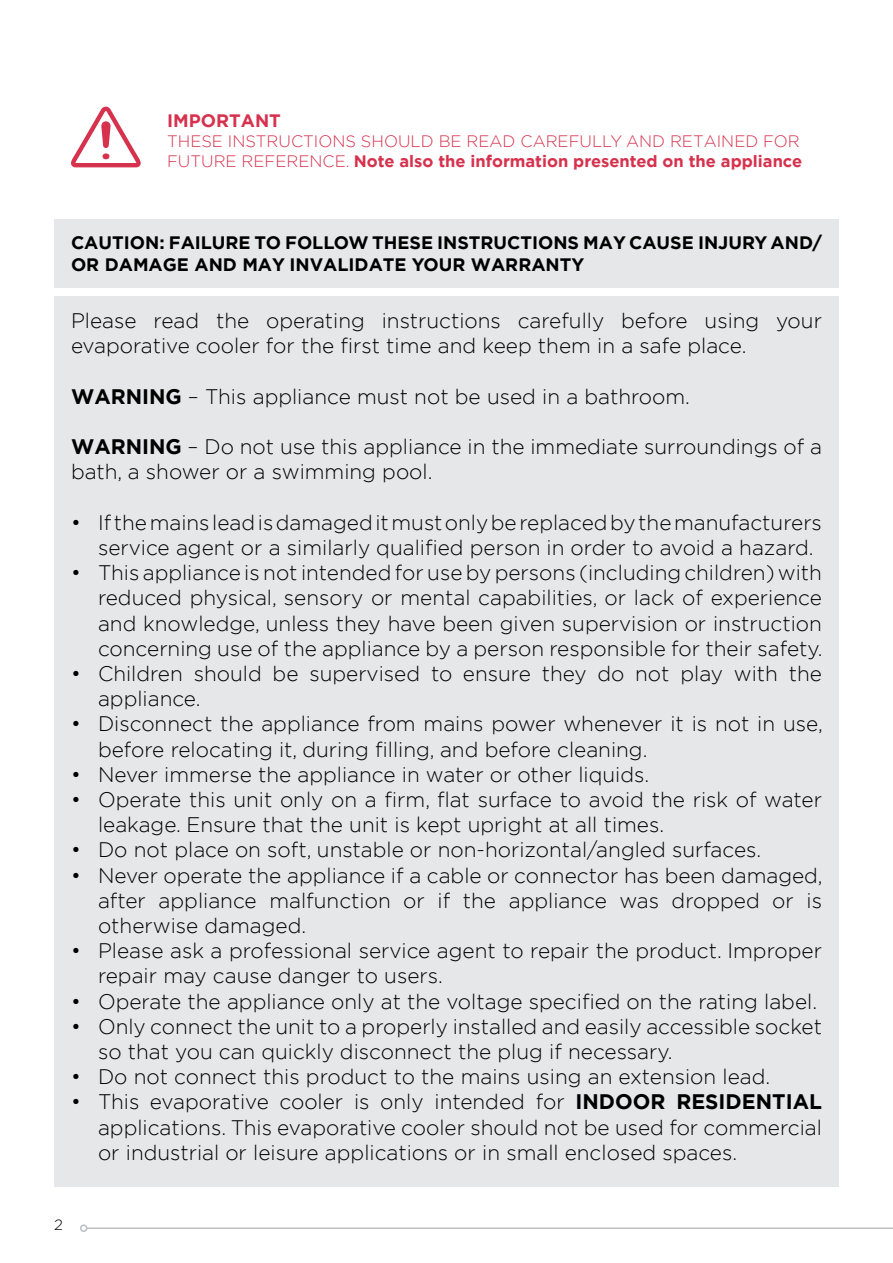
<style>
.page{position:relative;width:893px;height:1263px;background:#fff}
.page>*{position:absolute;margin:0;border:0;box-sizing:border-box;transform-origin:0 0}
.t1{font:300 21px/25.2px "Gotham";color:#000}
.t2{font:700 18px/21.6px "Gotham";color:#000}
.t3{font:700 18px "Gotham";color:#d6324e}
.t4{font:300 16.5px/19.8px "Gotham";color:#d6324e}
.t5{font:300 15px "Gotham";color:#000}
.s1{font-weight:700}
</style>
<div class="page">
<svg style="left:71px;top:107px;width:70px;height:60px"></svg>
<div style="left:54px;top:219px;width:785px;height:69px;background:#e6e7e8"></div>
<div style="left:54px;top:296px;width:785px;height:891px;background:#e6e7e8"></div>
<hr style="left:87px;top:1227px;width:806px;height:2px;background:#bcbec0">
<div style="left:80px;top:1224px;width:7px;height:8px;border:2px solid #bcbec0;border-radius:50%"></div>
<p class="t3" style="left:167px;top:109px;width:115px">IMPORTANT</p>
<p class="t4" style="left:167px;top:131px;width:637px">THESE INSTRUCTIONS SHOULD BE READ CAREFULLY AND RETAINED FOR<br>FUTURE REFERENCE. <span class="s1">Note also the information presented on the appliance</span></p>
<p class="t2" style="left:71px;top:232px;width:752px">CAUTION: FAILURE TO FOLLOW THESE INSTRUCTIONS MAY CAUSE INJURY AND/<br>OR DAMAGE AND MAY INVALIDATE YOUR WARRANTY</p>
<p class="t1" style="left:71px;top:308px;width:752px">Please read the operating instructions carefully before using your evaporative cooler for the first time and keep them in a safe place.</p>
<p class="t1" style="left:71px;top:383px;width:621px"><span class="s1">WARNING</span> – This appliance must not be used in a bathroom.</p>
<p class="t1" style="left:71px;top:434px;width:752px"><span class="s1">WARNING</span> – Do not use this appliance in the immediate surroundings of a bath, a shower or a swimming pool.</p>
<p class="t1" style="left:98px;top:509px;width:725px;text-indent:-27px">• If the mains lead is damaged it must only be replaced by the manufacturers service agent or a similarly qualified person in order to avoid a hazard.</p>
<p class="t1" style="left:98px;top:560px;width:726px;text-align:justify;text-indent:-27px">• This appliance is not intended for use by persons (including children) with reduced physical, sensory or mental capabilities, or lack of experience and knowledge, unless they have been given supervision or instruction concerning use of the appliance by a person responsible for their safety.</p>
<p class="t1" style="left:98px;top:660px;width:725px;text-indent:-27px">• Children should be supervised to ensure they do not play with the appliance.</p>
<p class="t1" style="left:98px;top:711px;width:726px;text-indent:-27px">• Disconnect the appliance from mains power whenever it is not in use, before relocating it, during filling, and before cleaning.</p>
<p class="t1" style="left:71px;top:761px;width:580px">• Never immerse the appliance in water or other liquids.</p>
<p class="t1" style="left:98px;top:786px;width:725px;text-indent:-27px">• Operate this unit only on a firm, flat surface to avoid the risk of water leakage. Ensure that the unit is kept upright at all times.</p>
<p class="t1" style="left:71px;top:837px;width:692px">• Do not place on soft, unstable or non-horizontal/angled surfaces.</p>
<p class="t1" style="left:98px;top:862px;width:726px;text-align:justify;text-indent:-27px">• Never operate the appliance if a cable or connector has been damaged, after appliance malfunction or if the appliance was dropped or is otherwise damaged.</p>
<p class="t1" style="left:98px;top:938px;width:725px;text-indent:-27px">• Please ask a professional service agent to repair the product. Improper repair may cause danger to users.</p>
<p class="t1" style="left:71px;top:988px;width:748px">• Operate the appliance only at the voltage specified on the rating label.</p>
<p class="t1" style="left:98px;top:1013px;width:725px;text-indent:-27px">• Only connect the unit to a properly installed and easily accessible socket so that you can quickly disconnect the plug if necessary.</p>
<p class="t1" style="left:71px;top:1064px;width:701px">• Do not connect this product to the mains using an extension lead.</p>
<p class="t1" style="left:98px;top:1089px;width:725px;text-align:justify;text-indent:-27px">• This evaporative cooler is only intended for <span class="s1">INDOOR RESIDENTIAL </span>applications. This evaporative cooler should not be used for commercial or industrial or leisure applications or in small enclosed spaces.</p>
<p class="t5" style="left:54px;top:1216px;width:10px">2</p>
</div>
